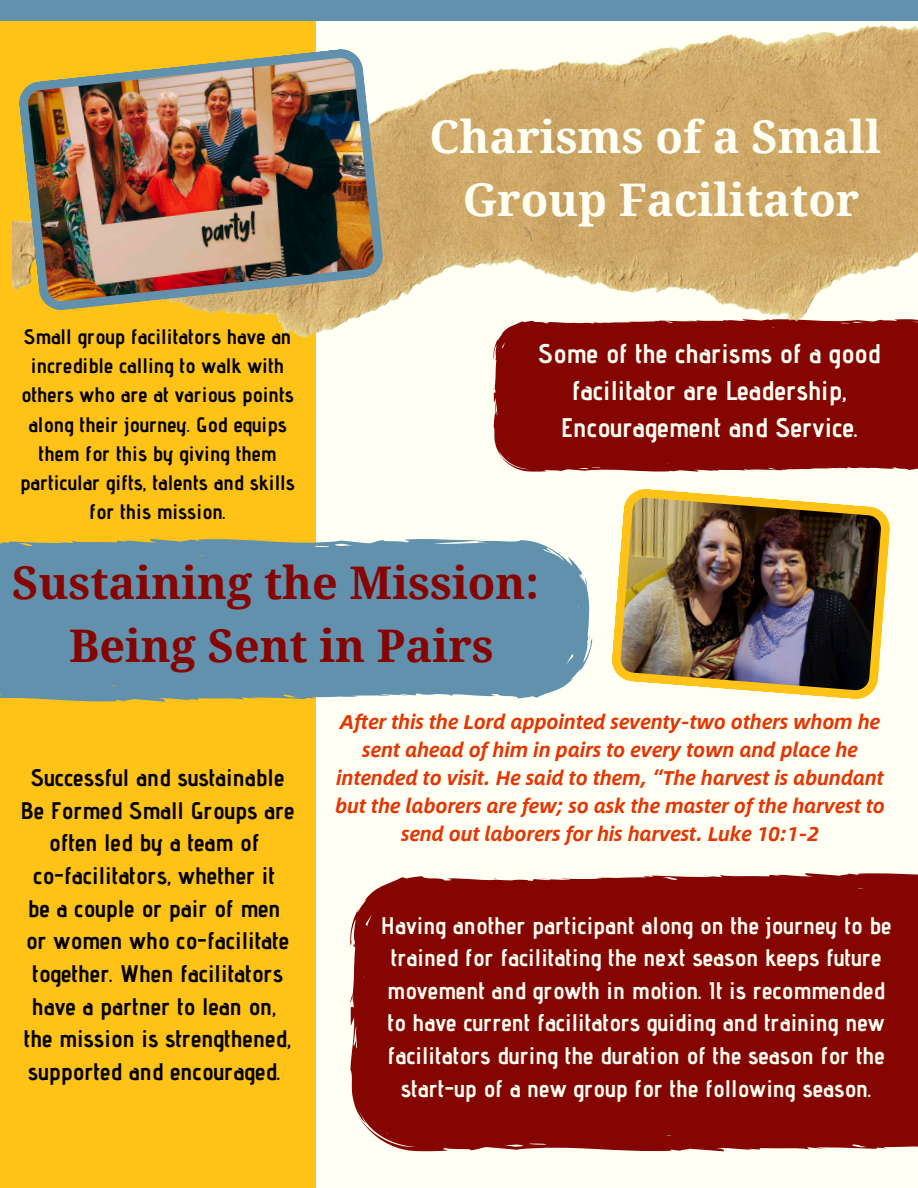
<style>
.page{position:relative;width:918px;height:1188px;background:#fffff3}
.page>*{position:absolute;margin:0;border:0;box-sizing:border-box;transform-origin:0 0}
.t1{font:700 45px/63px "Droid Serif";color:#840502;text-align:center}
.t2{font:700 45px/63px "Droid Serif";color:#fffff3;text-align:center}
.t3{font:700 27px/37.2px "Advent Pro";color:#fffff3;text-align:center}
.t4{font:700 24px/32.7px "Advent Pro";color:#fffff3;text-align:center}
.t5{font:700 24px/32.7px "Advent Pro";color:#000;text-align:center}
.t6{font:700 21px/29.2px "Advent Pro";color:#000;text-align:center}
.t7{font:italic 700 20.1px/28.2px "Alibaba Sans";color:#e43502;text-align:center}
</style>
<div class="page">
<div style="left:0;top:0;width:315px;height:1188px;background:#ffc217"></div>
<div style="left:0;top:0;width:918px;height:21px;background:#6291ad"></div>
<div style="left:493px;top:338px;width:425px;height:134px;background:#840502"></div>
<img style="left:12px;top:21px;width:906px;height:317px">
<img style="left:18px;top:48px;width:366px;height:263px">
<svg style="left:0;top:537px;width:592px;height:166px;background:#6d97ac"></svg>
<div style="left:350px;top:873px;width:568px;height:279px;background:#840502"></div>
<img style="left:612px;top:489px;width:278px;height:210px">
<h1 class="t6" style="left:20px;top:321px;width:276px">Small group facilitators have an incredible calling to walk with others who are at various points along their journey. God equips them for this by giving them particular gifts, talents and skills for this mission.</h1>
<h1 class="t2" style="left:429px;top:106px;width:453px">Charisms of a Small<br>Group Facilitator</h1>
<p class="t3" style="left:538px;top:334px;width:344px">Some of the charisms of a good facilitator are Leadership,<br>Encouragement and Service.</p>
<p class="t1" style="left:12px;top:552px;width:528px">Sustaining the Mission:<br>Being Sent in Pairs</p>
<p class="t5" style="left:20px;top:761px;width:276px">Successful and sustainable<br>Be Formed Small Groups are often led by a team of co-facilitators, whether it<br>be a couple or pair of men or women who co-facilitate together. When facilitators have a partner to lean on, the mission is strengthened, supported and encouraged.</p>
<h2 class="t7" style="left:335px;top:706px;width:551px">After this the Lord appointed seventy-two others whom he sent ahead of him in pairs to every town and place he intended to visit. He said to them, “The harvest is abundant but the laborers are few; so ask the master of the harvest to send out laborers for his harvest. Luke 10:1-2</h2>
<p class="t4" style="left:381px;top:908px;width:512px">Having another participant along on the journey to be trained for facilitating the next season keeps future movement and growth in motion. It is recommended to have current facilitators guiding and training new facilitators during the duration of the season for the start-up of a new group for the following season.</p>
</div>
